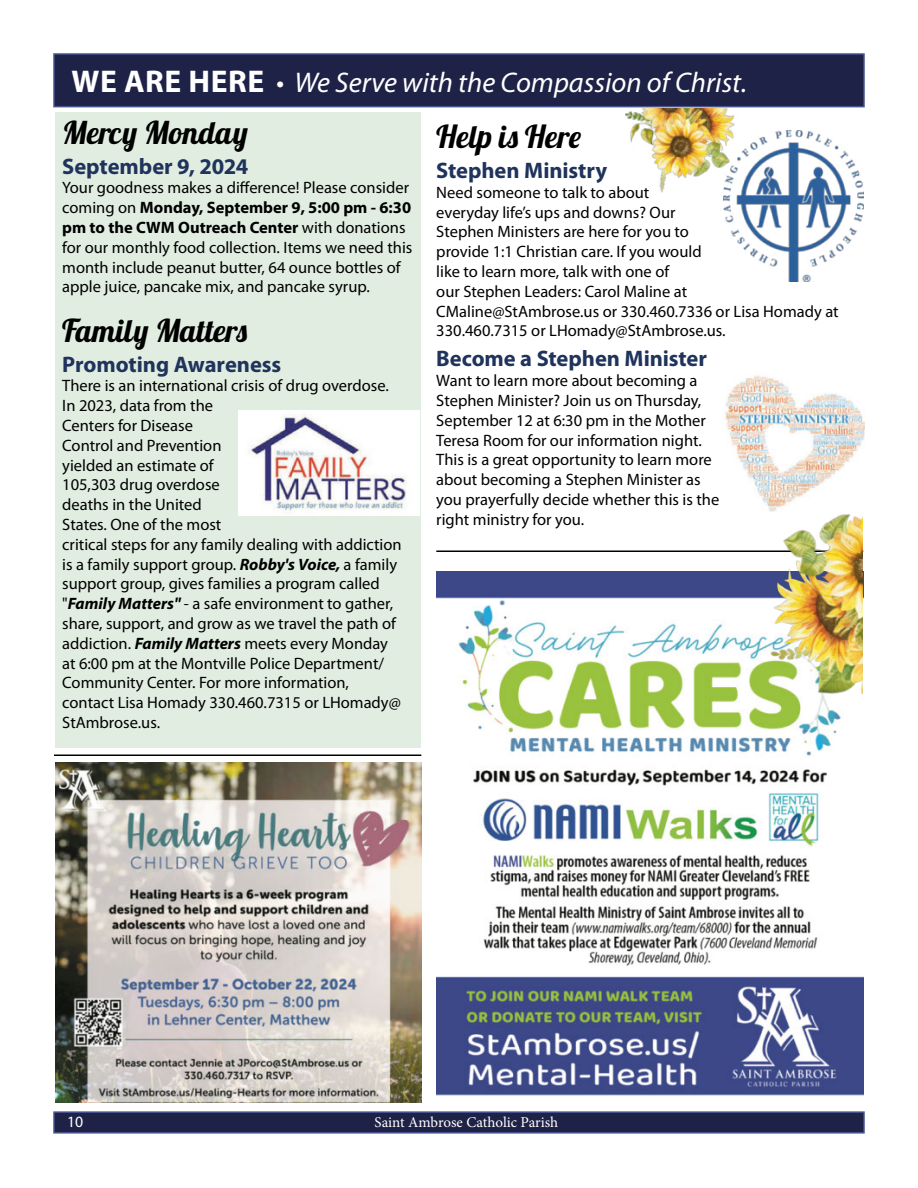
<style>
.page{position:relative;width:918px;height:1188px;background:#fff}
.page>*{position:absolute;margin:0;border:0;box-sizing:border-box;transform-origin:0 0}
.t1{font:31.5px "Lobster 1.4";color:#000}
.t2{font:italic 28.5px "Myriad Pro";color:#fff}
.t3{font:700 22.5px "Myriad Pro";letter-spacing:-.005em;color:#1f335c}
.t4{font:16.5px/19.8px "Myriad Pro";color:#000}
.t5{font:15.75px "Myriad Pro";color:#fff}
.t6{font:15px "Minion Pro";letter-spacing:-.005em;color:#fff}
.s1{font-weight:700;font-style:normal;font-size:31.5px}
.s2{font-weight:700}
.s3{font-weight:700;font-style:italic}
</style>
<div class="page">
<div style="left:53px;top:1111px;width:812px;height:23px;background:#1e2247;border:2px solid #49538e"></div>
<div style="left:53px;top:53px;width:812px;height:54px;background:#1e2247;border:2px solid #49538e"></div>
<hr style="left:436px;top:550px;width:427px;height:2px;background:#000">
<img style="left:436px;top:572px;width:428px;height:524px">
<img style="left:56px;top:763px;width:365px;height:340px">
<div style="left:56px;top:112px;width:365px;height:635px;background:#e0ede0"></div>
<img style="left:724px;top:131px;width:139px;height:151px">
<hr style="left:54px;top:754px;width:367px;height:2px;background:#000">
<img style="left:724px;top:375px;width:141px;height:116px">
<img style="left:758px;top:482px;width:105px;height:255px">
<img style="left:625px;top:108px;width:120px;height:85px">
<img style="left:239px;top:410px;width:180px;height:105px">
<h2 class="t2" style="left:72px;top:65px;width:677px"><span class="s1">WE ARE HERE</span> • We Serve with the Compassion of Christ.</h2>
<h1 class="t1" style="left:62px;top:112px;width:187px">Mercy Monday</h1>
<h3 class="t3" style="left:62px;top:151px;width:188px">September 9, 2024</h3>
<p class="t4" style="left:62px;top:178px;width:352px">Your goodness makes a difference! Please consider coming on <span class="s2">Monday, September 9, 5:00 pm - 6:30 pm to the CWM Outreach Center</span> with donations for our monthly food collection. Items we need this month include peanut butter, 64 ounce bottles of apple juice, pancake mix, and pancake syrup.</p>
<h1 class="t1" style="left:436px;top:117px;width:146px">Help is Here</h1>
<h3 class="t3" style="left:436px;top:156px;width:172px">Stephen Ministry</h3>
<p class="t4" style="left:436px;top:182px;width:404px">Need someone to talk to about<br>everyday life’s ups and downs? Our<br>Stephen Ministers are here for you to<br>provide 1:1 Christian care. If you would<br>like to learn more, talk with one of<br>our Stephen Leaders: Carol Maline at CMaline@StAmbrose.us or 330.460.7336 or Lisa Homady at 330.460.7315 or LHomady@StAmbrose.us.</p>
<h3 class="t3" style="left:436px;top:344px;width:272px">Become a Stephen Minister</h3>
<p class="t4" style="left:436px;top:371px;width:285px">Want to learn more about becoming a Stephen Minister? Join us on Thursday, September 12 at 6:30 pm in the Mother Teresa Room for our information night.<br>This is a great opportunity to learn more about becoming a Stephen Minister as you prayerfully decide whether this is the right ministry for you.</p>
<h1 class="t1" style="left:62px;top:310px;width:186px">Family Matters</h1>
<h3 class="t3" style="left:62px;top:349px;width:220px">Promoting Awareness</h3>
<p class="t4" style="left:62px;top:376px;width:341px">There is an international crisis of drug overdose.<br>In 2023, data from the<br>Centers for Disease<br>Control and Prevention<br>yielded an estimate of<br>105,303 drug overdose<br>deaths in the United<br>States. One of the most<br>critical steps for any family dealing with addiction is a family support group. <span class="s3">Robby's Voice,</span> a family support group, gives families a program called "<span class="s3">Family Matters"</span> - a safe environment to gather, share, support, and grow as we travel the path of addiction. <span class="s3">Family Matters</span> meets every Monday at 6:00 pm at the Montville Police Department/ Community Center. For more information, contact Lisa Homady 330.460.7315 or LHomady@ StAmbrose.us.</p>
<p class="t5" style="left:67px;top:1112px;width:18px">10</p>
<p class="t6" style="left:375px;top:1112px;width:185px">Saint Ambrose Catholic Parish</p>
</div>
